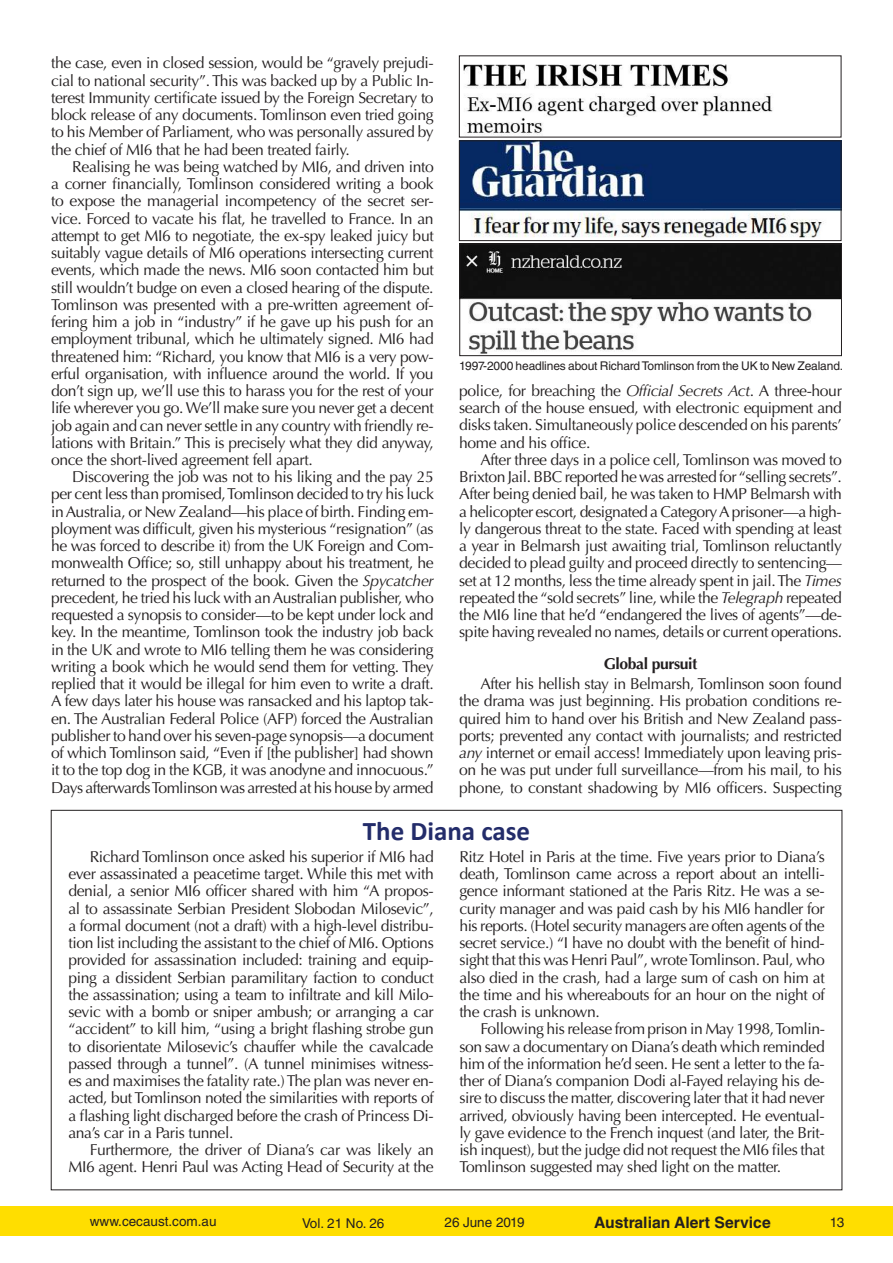
<style>
.page{position:relative;width:893px;height:1263px;background:#fff}
.page>*{position:absolute;margin:0;border:0;box-sizing:border-box;transform-origin:0 0}
.t1{font:700 27px "Calibri";color:#232c6a}
.t2{font:15.75px/17.2px "Optima LT Std";letter-spacing:-.025em;color:#231f20;text-align:justify}
.t3{font:700 15.75px "Helvetica LT Std";color:#231f20}
.t4{font:700 15.75px "Optima LT Std";letter-spacing:-.025em;color:#231f20}
.t5{font:13.5px "Helvetica LT Std";color:#231f20}
.t6{font:12px "Helvetica LT Std";letter-spacing:-.01em;color:#231f20}
.s1{font-style:italic}
</style>
<div class="page">
<div style="left:0;top:1206px;width:893px;height:30px;background:#ffde00"></div>
<img style="left:461px;top:143px;width:378px;height:95px">
<div style="left:459px;top:141px;width:382px;height:100px;border:1px solid #231f20"></div>
<img style="left:463px;top:64px;width:310px;height:71px">
<img style="left:462px;top:246px;width:378px;height:108px">
<div style="left:460px;top:244px;width:382px;height:112px;border:1px solid #231f20"></div>
<p class="t2" style="left:51px;top:55px;width:384px">the case, even in closed session, would be “gravely prejudi&shy;cial to national security”. This was backed up by a Public In&shy;terest Immunity certificate issued by the Foreign Secretary to block release of any documents. Tomlinson even tried going to his Member of Parliament, who was personally assured by the chief of MI6 that he had been treated fairly.</p>
<p class="t2" style="left:51px;top:158px;width:384px;text-indent:21px">Realising he was being watched by MI6, and driven into a corner financially, Tomlinson considered writing a book to expose the managerial incompetency of the secret ser&shy;vice. Forced to vacate his flat, he travelled to France. In an attempt to get MI6 to negotiate, the ex-spy leaked juicy but suitably vague details of MI6 operations intersecting current events, which made the news. MI6 soon contacted him but still wouldn’t budge on even a closed hearing of the dispute.<br>Tomlinson was presented with a pre-written agreement of&shy;fering him a job in “industry” if he gave up his push for an employment tribunal, which he ultimately signed. MI6 had threatened him: “Richard, you know that MI6 is a very pow&shy;erful organisation, with influence around the world. If you don’t sign up, we’ll use this to harass you for the rest of your life wherever you go. We’ll make sure you never get a decent job again and can never settle in any country with friendly re&shy;lations with Britain.” This is precisely what they did anyway, once the short-lived agreement fell apart.</p>
<p class="t2" style="left:51px;top:468px;width:384px;text-indent:21px">Discovering the job was not to his liking and the pay 25 per cent less than promised, Tomlinson decided to try his luck in Australia, or New Zealand—his place of birth. Finding em&shy;ployment was difficult, given his mysterious “resignation” (as he was forced to describe it) from the UK Foreign and Com&shy;monwealth Office; so, still unhappy about his treatment, he returned to the prospect of the book. Given the <span class="s1">Spycatcher </span>precedent, he tried his luck with an Australian publisher, who requested a synopsis to consider—to be kept under lock and key. In the meantime, Tomlinson took the industry job back in the UK and wrote to MI6 telling them he was considering writing a book which he would send them for vetting. They replied that it would be illegal for him even to write a draft.<br>A few days later his house was ransacked and his laptop tak&shy;en. The Australian Federal Police (AFP) forced the Australian publisher to hand over his seven-page synopsis—a document of which Tomlinson said, “Even if [the publisher] had shown it to the top dog in the KGB, it was anodyne and innocuous.” Days afterwards Tomlinson was arrested at his house by armed</p>
<p class="t6" style="left:459px;top:359px;width:386px">1997-2000 headlines about Richard Tomlinson from the UK to New Zealand.</p>
<p class="t2" style="left:459px;top:382px;width:384px">police, for breaching the <span class="s1">Official Secrets Act</span>. A three-hour search of the house ensued, with electronic equipment and disks taken. Simultaneously police descended on his parents’ home and his office.</p>
<p class="t2" style="left:459px;top:451px;width:384px;text-indent:21px">After three days in a police cell, Tomlinson was moved to Brixton Jail. BBC reported he was arrested for “selling secrets”.<br>After being denied bail, he was taken to HMP Belmarsh with a helicopter escort, designated a Category A prisoner—a high&shy;ly dangerous threat to the state. Faced with spending at least a year in Belmarsh just awaiting trial, Tomlinson reluctantly decided to plead guilty and proceed directly to sentencing— set at 12 months, less the time already spent in jail. The <span class="s1">Times </span>repeated the “sold secrets” line, while the <span class="s1">Telegraph</span> repeated the MI6 line that he’d “endangered the lives of agents”—de&shy;spite having revealed no names, details or current operations.</p>
<p class="t4" style="left:604px;top:654px;width:95px">Global pursuit</p>
<p class="t2" style="left:459px;top:675px;width:384px;text-indent:21px">After his hellish stay in Belmarsh, Tomlinson soon found the drama was just beginning. His probation conditions re&shy;quired him to hand over his British and New Zealand pass&shy;ports; prevented any contact with journalists; and restricted <span class="s1">any</span> internet or email access! Immediately upon leaving pris&shy;on he was put under full surveillance—from his mail, to his phone, to constant shadowing by MI6 officers. Suspecting</p>
<h1 class="t1" style="left:363px;top:813px;width:169px">The Diana case</h1>
<p class="t2" style="left:68px;top:848px;width:367px;text-indent:21px">Richard Tomlinson once asked his superior if MI6 had ever assassinated a peacetime target. While this met with denial, a senior MI6 officer shared with him “A propos&shy;al to assassinate Serbian President Slobodan Milosevic”, a formal document (not a draft) with a high-level distribu&shy;tion list including the assistant to the chief of MI6. Options provided for assassination included: training and equip&shy;ping a dissident Serbian paramilitary faction to conduct the assassination; using a team to infiltrate and kill Milo&shy;sevic with a bomb or sniper ambush; or arranging a car “accident” to kill him, “using a bright flashing strobe gun to disorientate Milosevic’s chauffer while the cavalcade passed through a tunnel”. (A tunnel minimises witness&shy;es and maximises the fatality rate.) The plan was never en&shy;acted, but Tomlinson noted the similarities with reports of a flashing light discharged before the crash of Princess Di&shy;ana’s car in a Paris tunnel.</p>
<p class="t2" style="left:68px;top:1141px;width:367px;text-align:right">Furthermore, the driver of Diana’s car was likely an<br>MI6 agent. Henri Paul was Acting Head of Security at the</p>
<p class="t2" style="left:459px;top:848px;width:367px">Ritz Hotel in Paris at the time. Five years prior to Diana’s death, Tomlinson came across a report about an intelli&shy;gence informant stationed at the Paris Ritz. He was a se&shy;curity manager and was paid cash by his MI6 handler for his reports. (Hotel security managers are often agents of the secret service.) “I have no doubt with the benefit of hind&shy;sight that this was Henri Paul”, wrote Tomlinson. Paul, who also died in the crash, had a large sum of cash on him at the time and his whereabouts for an hour on the night of the crash is unknown.</p>
<p class="t2" style="left:459px;top:1020px;width:367px;text-indent:21px">Following his release from prison in May 1998, Tomlin&shy;son saw a documentary on Diana’s death which reminded him of the information he’d seen. He sent a letter to the fa&shy;ther of Diana’s companion Dodi al-Fayed relaying his de&shy;sire to discuss the matter, discovering later that it had never arrived, obviously having been intercepted. He eventual&shy;ly gave evidence to the French inquest (and later, the Brit&shy;ish inquest), but the judge did not request the MI6 files that Tomlinson suggested may shed light on the matter.</p>
<p class="t5" style="left:90px;top:1213px;width:128px">www.cecaust.com.au</p>
<p class="t5" style="left:302px;top:1215px;width:84px">Vol. 21 No. 26</p>
<p class="t5" style="left:445px;top:1214px;width:81px">26 June 2019</p>
<p class="t3" style="left:594px;top:1212px;width:178px">Australian Alert Service</p>
<p class="t5" style="left:830px;top:1214px;width:16px">13</p>
</div>
